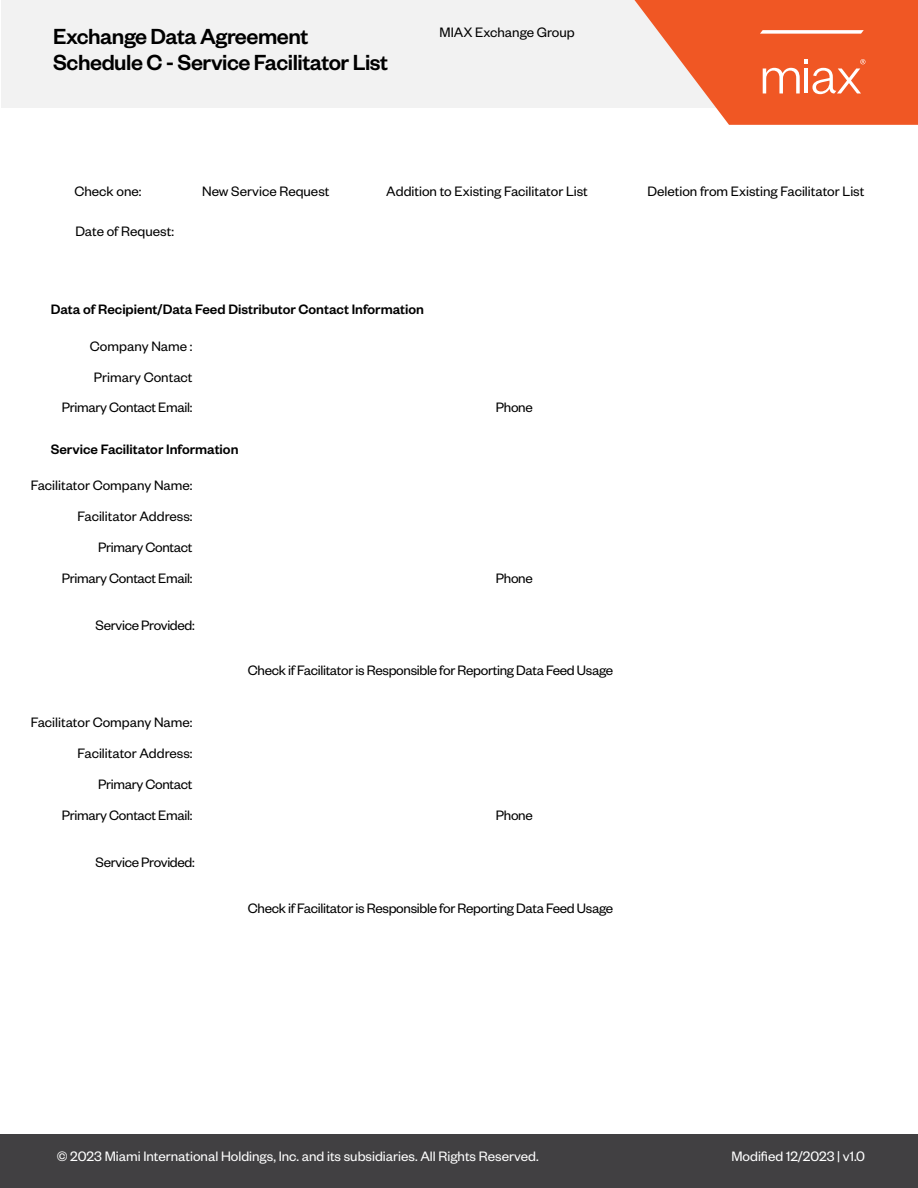
<style>
.page{position:relative;width:918px;height:1188px;background:#fff}
.page>*{position:absolute;margin:0;border:0;box-sizing:border-box;transform-origin:0 0}
.t1{font:500 24px/25.5px "Founders Grotesk";letter-spacing:-.02em;color:#000}
.t2{font:15px "Founders Grotesk";letter-spacing:-.015em;color:#000}
.t3{font:15px "Founders Grotesk";color:#fff}
.t4{font:500 15px "Founders Grotesk";color:#000}
</style>
<div class="page">
<div style="left:1px;top:0;width:917px;height:107px;background:#f2f2f2"></div>
<div style="left:0;top:1135px;width:918px;height:53px;background:#414042"></div>
<svg style="left:635px;top:0;width:283px;height:125px"></svg>
<h1 class="t1" style="left:53px;top:23px;width:336px">Exchange Data Agreement<br>Schedule C - Service Facilitator List</h1>
<p class="t2" style="left:440px;top:23px;width:137px">MIAX Exchange Group</p>
<p class="t2" style="left:75px;top:182px;width:68px">Check one:</p>
<p class="t2" style="left:202px;top:182px;width:129px">New Service Request</p>
<p class="t2" style="left:75px;top:222px;width:100px">Date of Request:</p>
<p class="t2" style="left:386px;top:182px;width:203px">Addition to Existing Facilitator List</p>
<p class="t2" style="left:647px;top:182px;width:218px">Deletion from Existing Facilitator List</p>
<p class="t4" style="left:51px;top:300px;width:375px">Data of Recipient/Data Feed Distributor Contact Information</p>
<p class="t2" style="left:90px;top:337px;width:104px">Company Name :</p>
<p class="t2" style="left:94px;top:368px;width:100px">Primary Contact</p>
<p class="t2" style="left:62px;top:398px;width:132px">Primary Contact Email:</p>
<p class="t4" style="left:51px;top:440px;width:189px">Service Facilitator Information</p>
<p class="t2" style="left:31px;top:476px;width:163px">Facilitator Company Name:</p>
<p class="t2" style="left:77px;top:507px;width:117px">Facilitator Address:</p>
<p class="t2" style="left:98px;top:538px;width:96px">Primary Contact</p>
<p class="t2" style="left:62px;top:569px;width:132px">Primary Contact Email:</p>
<p class="t2" style="left:96px;top:616px;width:101px">Service Provided:</p>
<p class="t2" style="left:496px;top:398px;width:38px">Phone</p>
<p class="t2" style="left:496px;top:569px;width:38px">Phone</p>
<p class="t2" style="left:248px;top:661px;width:367px">Check if Facilitator is Responsible for Reporting Data Feed Usage</p>
<p class="t2" style="left:31px;top:713px;width:163px">Facilitator Company Name:</p>
<p class="t2" style="left:77px;top:744px;width:117px">Facilitator Address:</p>
<p class="t2" style="left:98px;top:775px;width:96px">Primary Contact</p>
<p class="t2" style="left:62px;top:806px;width:132px">Primary Contact Email:</p>
<p class="t2" style="left:96px;top:853px;width:101px">Service Provided:</p>
<p class="t2" style="left:496px;top:806px;width:38px">Phone</p>
<p class="t2" style="left:248px;top:899px;width:367px">Check if Facilitator is Responsible for Reporting Data Feed Usage</p>
<p class="t3" style="left:57px;top:1147px;width:484px">© 2023 Miami International Holdings, Inc. and its subsidiaries. All Rights Reserved.</p>
<p class="t3" style="left:731px;top:1147px;width:135px">Modified 12/2023 | v1.0</p>
</div>
